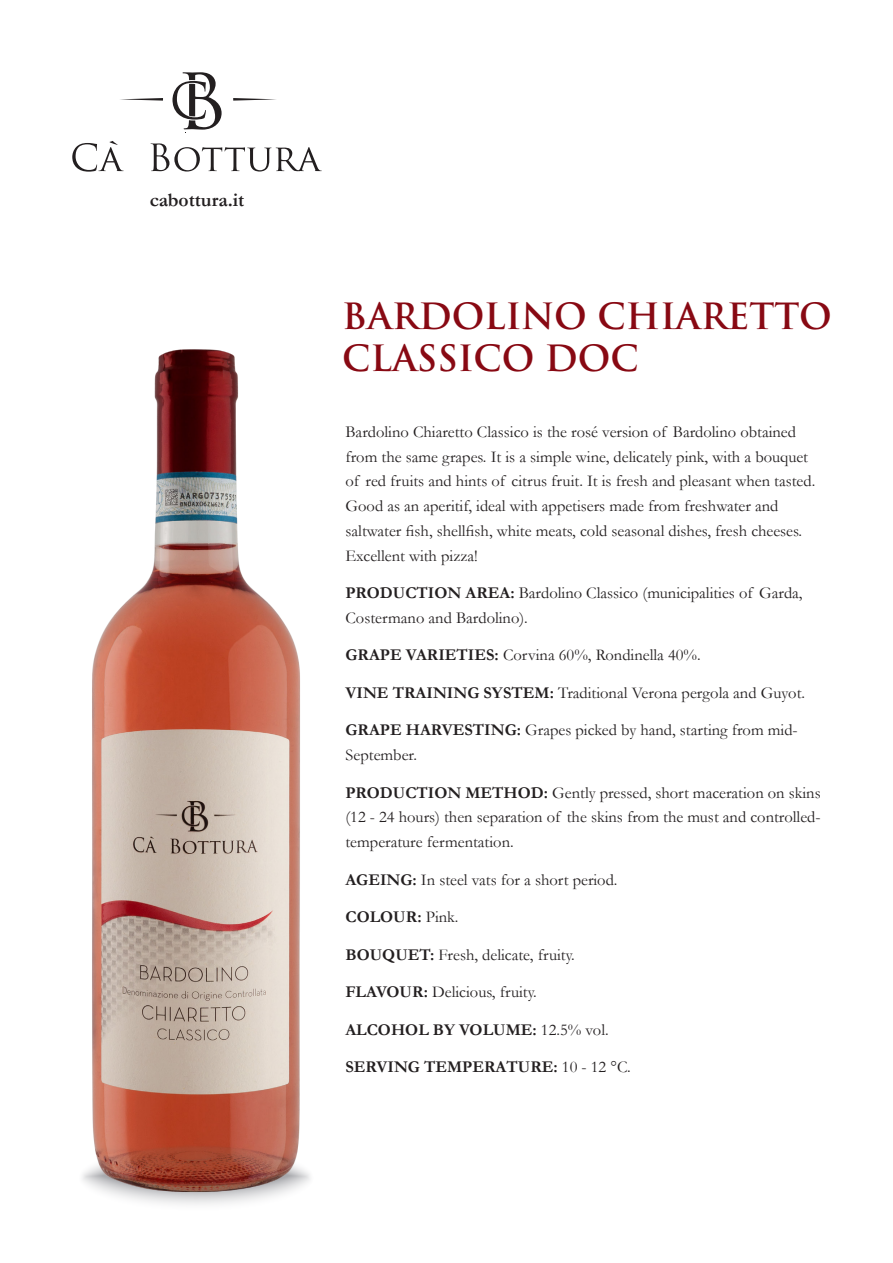
<style>
.page{position:relative;width:893px;height:1263px;background:#fff}
.page>*{position:absolute;margin:0;border:0;box-sizing:border-box;transform-origin:0 0}
.t1{font:700 35.25px/42px "Trajan Pro";color:#880913}
.t2{font:700 19.5px "Garamond";color:#231f20}
.t3{font:16.5px/24.8px "Garamond";color:#231f20}
.t4{font:700 16.5px "Garamond";color:#231f20}
.s1{font-weight:700}
.s2{font-weight:400}
</style>
<div class="page">
<svg style="left:78px;top:1143px;width:236px;height:69px;fill:#f5f5f6"></svg>
<img style="left:83px;top:349px;width:226px;height:844px">
<svg style="left:172px;top:72px;width:50px;height:58px"></svg>
<svg style="left:72px;top:141px;width:52px;height:31px"></svg>
<svg style="left:151px;top:143px;width:171px;height:29px"></svg>
<svg style="left:120px;top:98px;width:43px;height:3px"></svg>
<svg style="left:233px;top:98px;width:43px;height:3px"></svg>
<p class="t2" style="left:150px;top:188px;width:96px">cabottura.it</p>
<p class="t1" style="left:342px;top:296px;width:491px">BARDOLINO CHIARETTO<br>CLASSICO DOC</p>
<p class="t3" style="left:345px;top:419px;width:471px">Bardolino Chiaretto Classico is the rosé version of Bardolino obtained from the same grapes. It is a simple wine, delicately pink, with a bouquet of red fruits and hints of citrus fruit. It is fresh and pleasant when tasted.<br>Good as an aperitif, ideal with appetisers made from freshwater and saltwater fish, shellfish, white meats, cold seasonal dishes, fresh cheeses.<br>Excellent with pizza!</p>
<p class="t3" style="left:345px;top:580px;width:459px"><span class="s1">PRODUCTION AREA:</span> Bardolino Classico (municipalities of Garda,<br>Costermano and Bardolino).</p>
<p class="t3" style="left:345px;top:643px;width:357px"><span class="s1">GRAPE VARIETIES:</span> Corvina 60%, Rondinella 40%.</p>
<p class="t3" style="left:345px;top:680px;width:461px"><span class="s1">VINE TRAINING SYSTEM:</span> Traditional Verona pergola and Guyot.</p>
<p class="t3" style="left:345px;top:718px;width:454px"><span class="s1">GRAPE HARVESTING:</span> Grapes picked by hand, starting from mid-<br>September.</p>
<p class="t3" style="left:345px;top:780px;width:477px;text-align:justify"><span class="s1">PRODUCTION METHOD:</span> Gently pressed, short maceration on skins (12 - 24 hours) then separation of the skins from the must and controlled&shy;temperature fermentation.</p>
<p class="t3" style="left:345px;top:867px;width:274px"><span class="s1">AGEING:</span> In steel vats for a short period.</p>
<p class="t4" style="left:345px;top:907px;width:115px">COLOUR: <span class="s2">Pink.</span></p>
<p class="t3" style="left:345px;top:942px;width:231px"><span class="s1">BOUQUET:</span> Fresh, delicate, fruity.</p>
<p class="t3" style="left:345px;top:979px;width:193px"><span class="s1">FLAVOUR:</span> Delicious, fruity.</p>
<p class="t4" style="left:345px;top:1020px;width:265px">ALCOHOL BY VOLUME: <span class="s2">12.5% vol.</span></p>
<p class="t4" style="left:345px;top:1057px;width:287px">SERVING TEMPERATURE: <span class="s2">10 - 12 °C.</span></p>
</div>
